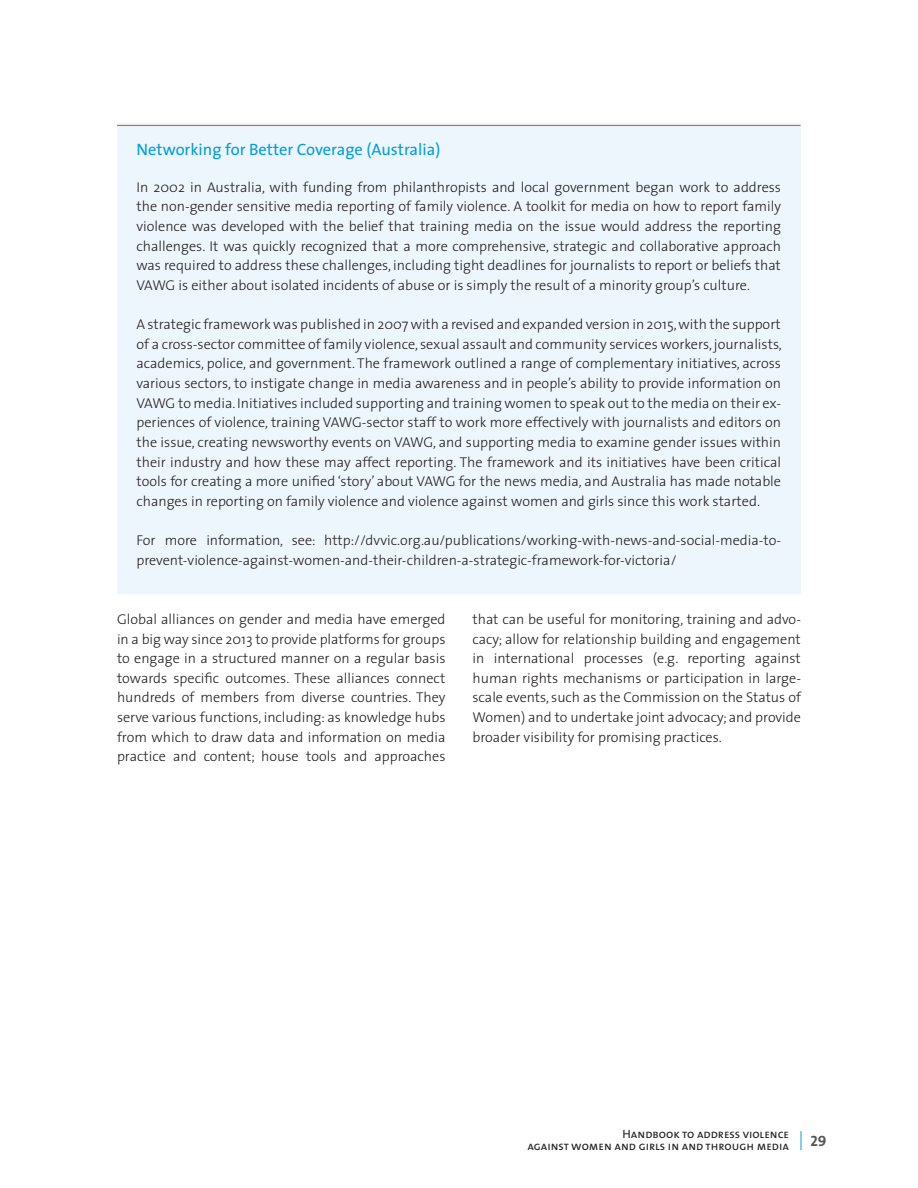
<style>
.page{position:relative;width:918px;height:1188px;background:#fff}
.page>*{position:absolute;margin:0;border:0;box-sizing:border-box;transform-origin:0 0}
.Box_____Red__CHILD{font:16.5px "The Sans";color:#069ddc}
.t1{font:15px "The Sans Bold Caps";color:#57585a}
.BODY_TEXT__ITALIC_OR{font:300 14.25px/19.6px "The Sans";color:#231f20;text-align:justify}
.t2{font:12px/12px "The Sans Caps";color:#231f20;text-align:right}
</style>
<div class="page">
<svg style="left:801px;top:1131px;width:1px;height:19px"></svg>
<div style="left:117px;top:123px;width:684px;height:471px;background:#edf6fc"></div>
<hr style="left:117px;top:125px;width:684px;height:1px;background:#f25b21">
<p class="Box_____Red__CHILD" style="left:137px;top:135px;width:305px">Networking for Better Coverage (Australia)</p>
<p class="BODY_TEXT__ITALIC_OR" style="left:137px;top:176px;width:646px">In 2002 in Australia, with funding from philanthropists and local government began work to address the non-gender sensitive media reporting of family violence. A toolkit for media on how to report family violence was developed with the belief that training media on the issue would address the reporting challenges. It was quickly recognized that a more comprehensive, strategic and collaborative approach was required to address these challenges, including tight deadlines for journalists to report or beliefs that VAWG is either about isolated incidents of abuse or is simply the result of a minority group’s culture.</p>
<p class="BODY_TEXT__ITALIC_OR" style="left:137px;top:314px;width:647px">A strategic framework was published in 2007 with a revised and expanded version in 2015, with the support of a cross-sector committee of family violence, sexual assault and community services workers, journalists, academics, police, and government. The framework outlined a range of complementary initiatives, across various sectors, to instigate change in media awareness and in people’s ability to provide information on VAWG to media. Initiatives included supporting and training women to speak out to the media on their ex&shy;periences of violence, training VAWG-sector staff to work more effectively with journalists and editors on the issue, creating newsworthy events on VAWG, and supporting media to examine gender issues within their industry and how these may affect reporting. The framework and its initiatives have been critical tools for creating a more unified ‘story’ about VAWG for the news media, and Australia has made notable changes in reporting on family violence and violence against women and girls since this work started.</p>
<p class="BODY_TEXT__ITALIC_OR" style="left:137px;top:530px;width:646px">For more information, see: http://dvvic.org.au/publications/working-with-news-and-social-media-to&shy;prevent-violence-against-women-and-their-children-a-strategic-framework-for-victoria/</p>
<p class="BODY_TEXT__ITALIC_OR" style="left:117px;top:609px;width:330px">Global alliances on gender and media have emerged in a big way since 2013 to provide platforms for groups to engage in a structured manner on a regular basis towards specific outcomes. These alliances connect hundreds of members from diverse countries. They serve various functions, including: as knowledge hubs from which to draw data and information on media practice and content; house tools and approaches</p>
<p class="BODY_TEXT__ITALIC_OR" style="left:472px;top:609px;width:330px">that can be useful for monitoring, training and advo&shy;cacy; allow for relationship building and engagement in international processes (e.g. reporting against human rights mechanisms or participation in large&shy;scale events, such as the Commission on the Status of Women) and to undertake joint advocacy; and provide broader visibility for promising practices.</p>
<p class="t2" style="left:528px;top:1128px;width:263px">Handbook to address violence<br>against women and girls in and through media</p>
<p class="t1" style="left:810px;top:1129px;width:18px">29</p>
</div>
